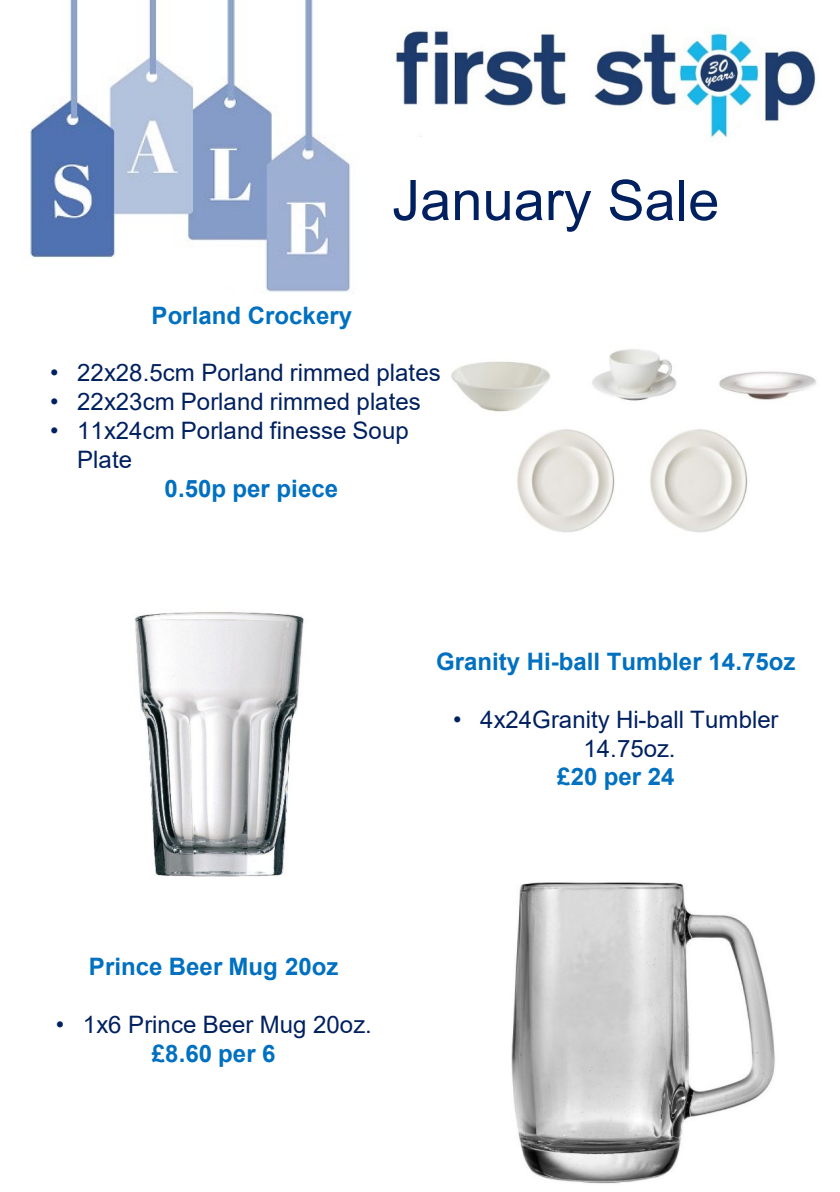
<style>
.page{position:relative;width:840px;height:1192px;background:#fff}
.page>*{position:absolute;margin:0;border:0;box-sizing:border-box;transform-origin:0 0}
.t1{font:56px "Arial";color:#002060}
.t2{font:24px/28.8px "Arial";letter-spacing:.005em;color:#002060}
.t3{font:700 24px "Arial";color:#0070c0}
</style>
<div class="page">
<img style="left:390px;top:30px;width:426px;height:110px">
<img style="left:451px;top:349px;width:365px;height:184px">
<img style="left:30px;top:0;width:323px;height:294px">
<img style="left:134px;top:612px;width:170px;height:265px">
<img style="left:511px;top:882px;width:264px;height:302px">
<p class="t1" style="left:392px;top:162px;width:329px">January Sale</p>
<p class="t3" style="left:152px;top:298px;width:202px">Porland Crockery</p>
<p class="t2" style="left:50px;top:358px;width:392px">• 22x28.5cm Porland rimmed plates</p>
<p class="t2" style="left:50px;top:387px;width:372px">• 22x23cm Porland rimmed plates</p>
<p class="t2" style="left:77px;top:416px;width:333px;text-indent:-27px">• 11x24cm Porland finesse Soup<br>Plate</p>
<p class="t3" style="left:165px;top:471px;width:175px">0.50p per piece</p>
<p class="t3" style="left:89px;top:949px;width:251px">Prince Beer Mug 20oz</p>
<p class="t2" style="left:56px;top:1009px;width:318px">• 1x6 Prince Beer Mug 20oz.</p>
<p class="t3" style="left:152px;top:1036px;width:125px">£8.60 per 6</p>
<p class="t3" style="left:436px;top:644px;width:361px">Granity Hi-ball Tumbler 14.75oz</p>
<p class="t2" style="left:583px;top:704px;width:197px;text-indent:-130px">• 4x24Granity Hi-ball Tumbler<br>14.75oz.</p>
<p class="t3" style="left:557px;top:759px;width:119px">£20 per 24</p>
</div>
